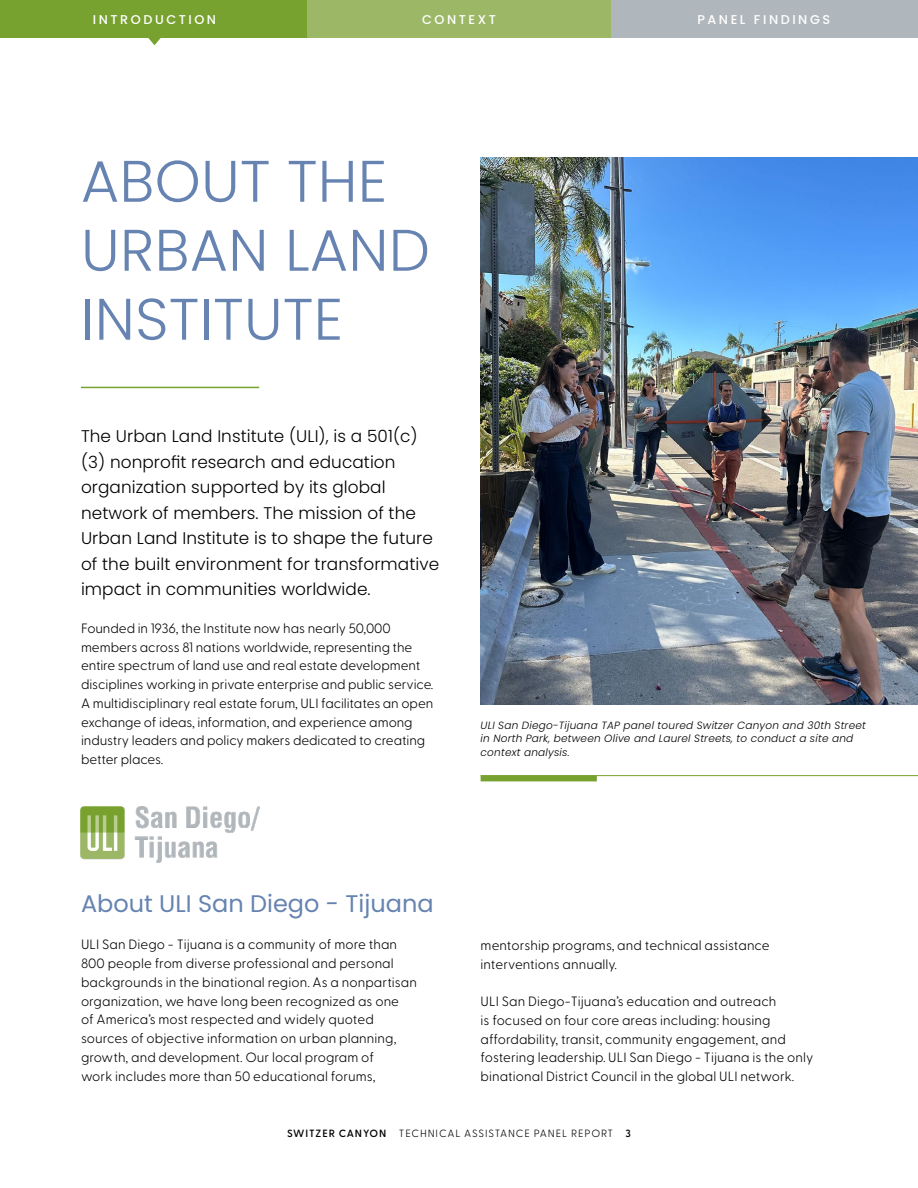
<style>
.page{position:relative;width:918px;height:1188px;background:#fff}
.page>*{position:absolute;margin:0;border:0;box-sizing:border-box;transform-origin:0 0}
.t1{font:300 58.5px/69px "Poppins";letter-spacing:.005em;color:#6683b1}
.t2{font:24px "Poppins";color:#6683b1}
.t3{font:300 16.8px/25.5px "Poppins";letter-spacing:.005em;color:#000}
.t4{font:300 13.5px/18.8px "Greycliff CF";color:#000}
.t5{font:500 12.75px "Poppins";letter-spacing:.2em;color:#fff}
.t6{font:italic 300 10.5px/13.5px "Poppins";letter-spacing:.02em;color:#000}
.t7{font:300 10.5px "Greycliff CF";letter-spacing:.085em;color:#000}
.s1{font-weight:600}
</style>
<div class="page">
<div style="left:0;top:0;width:307px;height:38px;background:#78a22f"></div>
<div style="left:307px;top:0;width:305px;height:38px;background:#9cb866"></div>
<div style="left:611px;top:0;width:307px;height:38px;background:#b0b7bc"></div>
<img style="left:481px;top:158px;width:437px;height:546px">
<hr style="left:81px;top:387px;width:178px;height:1px;background:#78a22f">
<div style="left:481px;top:775px;width:116px;height:6px;background:#78a22f"></div>
<hr style="left:481px;top:775px;width:437px;height:1px;background:#78a22f">
<svg style="left:148px;top:38px;width:13px;height:7px"></svg>
<img style="left:81px;top:806px;width:178px;height:56px">
<p class="t5" style="left:93px;top:12px;width:125px">INTRODUCTION</p>
<p class="t5" style="left:422px;top:12px;width:75px">CONTEXT</p>
<p class="t5" style="left:697px;top:12px;width:134px">PANEL FINDINGS</p>
<h1 class="t1" style="left:81px;top:147px;width:351px">ABOUT THE<br>URBAN LAND<br>INSTITUTE</h1>
<p class="t3" style="left:81px;top:424px;width:360px">The Urban Land Institute (ULI), is a 501(c) (3) nonprofit research and education organization supported by its global network of members. The mission of the Urban Land Institute is to shape the future of the built environment for transformative impact in communities worldwide.</p>
<p class="t4" style="left:81px;top:618px;width:354px">Founded in 1936, the Institute now has nearly 50,000 members across 81 nations worldwide, representing the entire spectrum of land use and real estate development disciplines working in private enterprise and public service.<br>A multidisciplinary real estate forum, ULI facilitates an open exchange of ideas, information, and experience among industry leaders and policy makers dedicated to creating better places.</p>
<p class="t6" style="left:481px;top:718px;width:387px">ULI San Diego-Tijuana TAP panel toured Switzer Canyon and 30th Street in North Park, between Olive and Laurel Streets, to conduct a site and context analysis.</p>
<h2 class="t2" style="left:81px;top:890px;width:354px">About ULI San Diego - Tijuana</h2>
<p class="t4" style="left:81px;top:934px;width:338px">ULI San Diego - Tijuana is a community of more than 800 people from diverse professional and personal backgrounds in the binational region. As a nonpartisan organization, we have long been recognized as one<br>of America’s most respected and widely quoted sources of objective information on urban planning, growth, and development. Our local program of<br>work includes more than 50 educational forums,</p>
<p class="t4" style="left:481px;top:935px;width:291px">mentorship programs, and technical assistance interventions annually.</p>
<p class="t4" style="left:481px;top:991px;width:334px">ULI San Diego-Tijuana’s education and outreach<br>is focused on four core areas including: housing affordability, transit, community engagement, and fostering leadership. ULI San Diego - Tijuana is the only binational District Council in the global ULI network.</p>
<p class="t7" style="left:287px;top:1125px;width:345px"><span class="s1">SWITZER CANYON</span> TECHNICAL ASSISTANCE PANEL REPORT <span class="s1">3</span></p>
</div>
